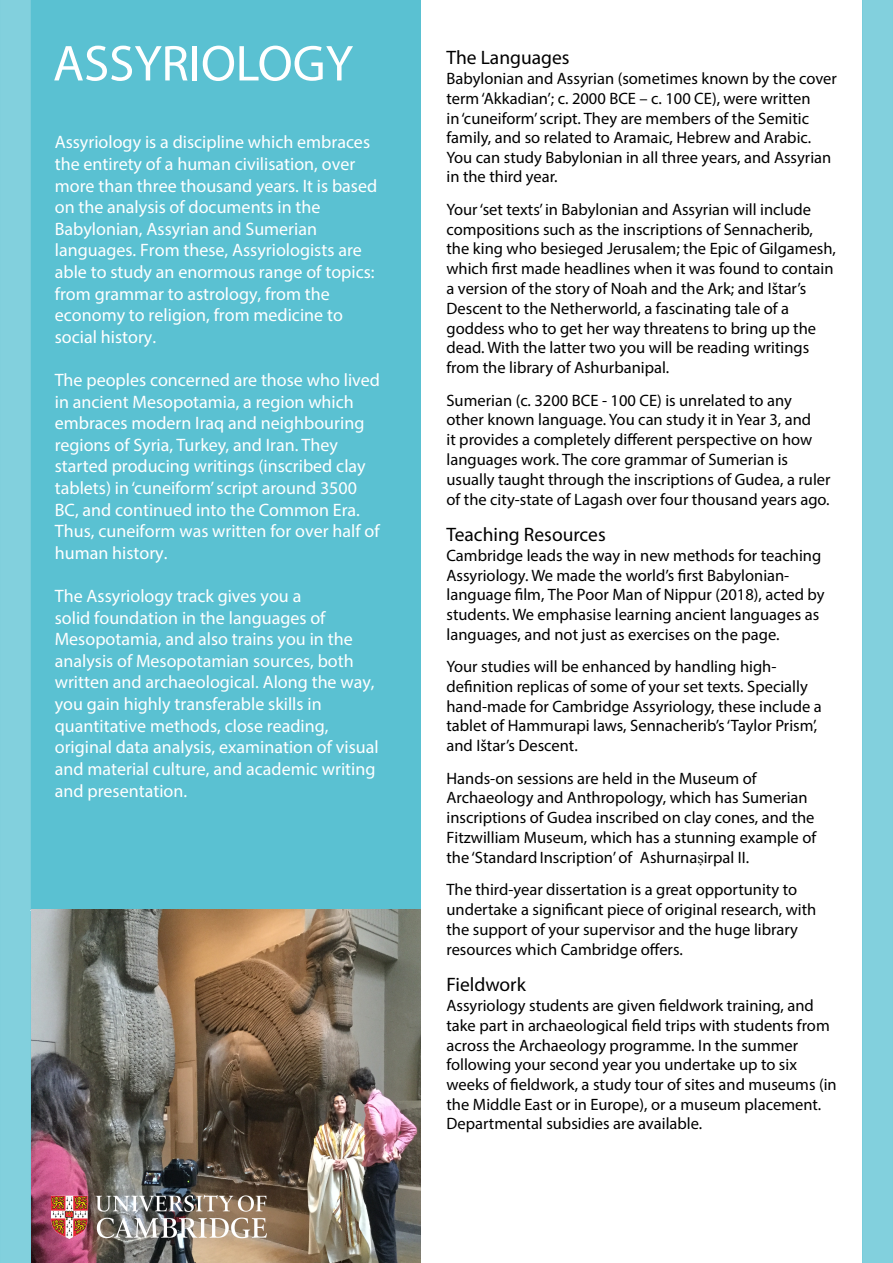
<style>
.page{position:relative;width:893px;height:1263px;background:#fff}
.page>*{position:absolute;margin:0;border:0;box-sizing:border-box;transform-origin:0 0}
.t1{font:50.85px "Myriad Pro";color:#fff}
.t2{font:19.5px "Myriad Pro";color:#000}
.t3{font:18px/21.6px "Myriad Pro";color:#fff}
.t4{font:16.5px/19.8px "Myriad Pro";color:#000}
.s1{font-family:"Times New Roman"}
</style>
<div class="page">
<div style="left:30px;top:0;width:391px;height:1263px;background:#5ac1d2"></div>
<div style="left:0;top:0;width:30px;height:1263px;background:#82d0dd"></div>
<div style="left:863px;top:0;width:30px;height:1263px;background:#82d0dd"></div>
<hr style="left:30px;top:910px;width:391px;height:1px;background:#fff">
<img style="left:32px;top:910px;width:388px;height:352px">
<img style="left:51px;top:1195px;width:216px;height:43px">
<h1 class="t1" style="left:53px;top:32px;width:302px">ASSYRIOLOGY</h1>
<p class="t3" style="left:55px;top:131px;width:324px">Assyriology is a discipline which embraces the entirety of a human civilisation, over more than three thousand years. It is based on the analysis of documents in the Babylonian, Assyrian and Sumerian languages. From these, Assyriologists are able to study an enormous range of topics: from grammar to astrology, from the economy to religion, from medicine to social history.</p>
<p class="t3" style="left:55px;top:369px;width:327px">The peoples concerned are those who lived in ancient Mesopotamia, a region which embraces modern Iraq and neighbouring regions of Syria, Turkey, and Iran. They started producing writings (inscribed clay tablets) in ‘cuneiform’ script around 3500<br>BC, and continued into the Common Era.<br>Thus, cuneiform was written for over half of human history.</p>
<p class="t3" style="left:55px;top:585px;width:325px">The Assyriology track gives you a<br>solid foundation in the languages of Mesopotamia, and also trains you in the analysis of Mesopotamian sources, both written and archaeological. Along the way, you gain highly transferable skills in quantitative methods, close reading, original data analysis, examination of visual and material culture, and academic writing and presentation.</p>
<p class="t2" style="left:446px;top:45px;width:125px">The Languages</p>
<p class="t4" style="left:446px;top:69px;width:392px">Babylonian and Assyrian (sometimes known by the cover term ‘Akkadian’; c. 2000 BCE – c. 100 CE), were written<br>in ‘cuneiform’ script. They are members of the Semitic family, and so related to Aramaic, Hebrew and Arabic.<br>You can study Babylonian in all three years, and Assyrian in the third year.</p>
<p class="t4" style="left:446px;top:199px;width:391px">Your ‘set texts’ in Babylonian and Assyrian will include compositions such as the inscriptions of Sennacherib, the king who besieged Jerusalem; the Epic of Gilgamesh, which first made headlines when it was found to contain a version of the story of Noah and the Ark; and Ištar’s Descent to the Netherworld, a fascinating tale of a goddess who to get her way threatens to bring up the dead. With the latter two you will be reading writings from the library of Ashurbanipal.</p>
<p class="t4" style="left:446px;top:390px;width:386px">Sumerian (c. 3200 BCE - 100 CE) is unrelated to any other known language. You can study it in Year 3, and<br>it provides a completely different perspective on how languages work. The core grammar of Sumerian is usually taught through the inscriptions of Gudea, a ruler of the city-state of Lagash over four thousand years ago.</p>
<p class="t2" style="left:446px;top:522px;width:161px">Teaching Resources</p>
<p class="t4" style="left:446px;top:546px;width:380px">Cambridge leads the way in new methods for teaching Assyriology. We made the world’s first Babylonian&shy;language film, The Poor Man of Nippur (2018), acted by students. We emphasise learning ancient languages as languages, and not just as exercises on the page.</p>
<p class="t4" style="left:446px;top:656px;width:377px">Your studies will be enhanced by handling high&shy;definition replicas of some of your set texts. Specially hand-made for Cambridge Assyriology, these include a tablet of Hammurapi laws, Sennacherib’s ‘Taylor Prism’, and Ištar’s Descent.</p>
<p class="t4" style="left:446px;top:768px;width:371px">Hands-on sessions are held in the Museum of Archaeology and Anthropology, which has Sumerian inscriptions of Gudea inscribed on clay cones, and the Fitzwilliam Museum, which has a stunning example of the ‘Standard Inscription’ of Ashurna<span class="s1">ṣ</span>irpal II.</p>
<p class="t4" style="left:446px;top:879px;width:371px">The third-year dissertation is a great opportunity to undertake a significant piece of original research, with the support of your supervisor and the huge library resources which Cambridge offers.</p>
<p class="t2" style="left:446px;top:972px;width:81px">Fieldwork</p>
<p class="t4" style="left:446px;top:996px;width:392px">Assyriology students are given fieldwork training, and take part in archaeological field trips with students from across the Archaeology programme. In the summer following your second year you undertake up to six weeks of fieldwork, a study tour of sites and museums (in the Middle East or in Europe), or a museum placement.<br>Departmental subsidies are available.</p>
</div>
